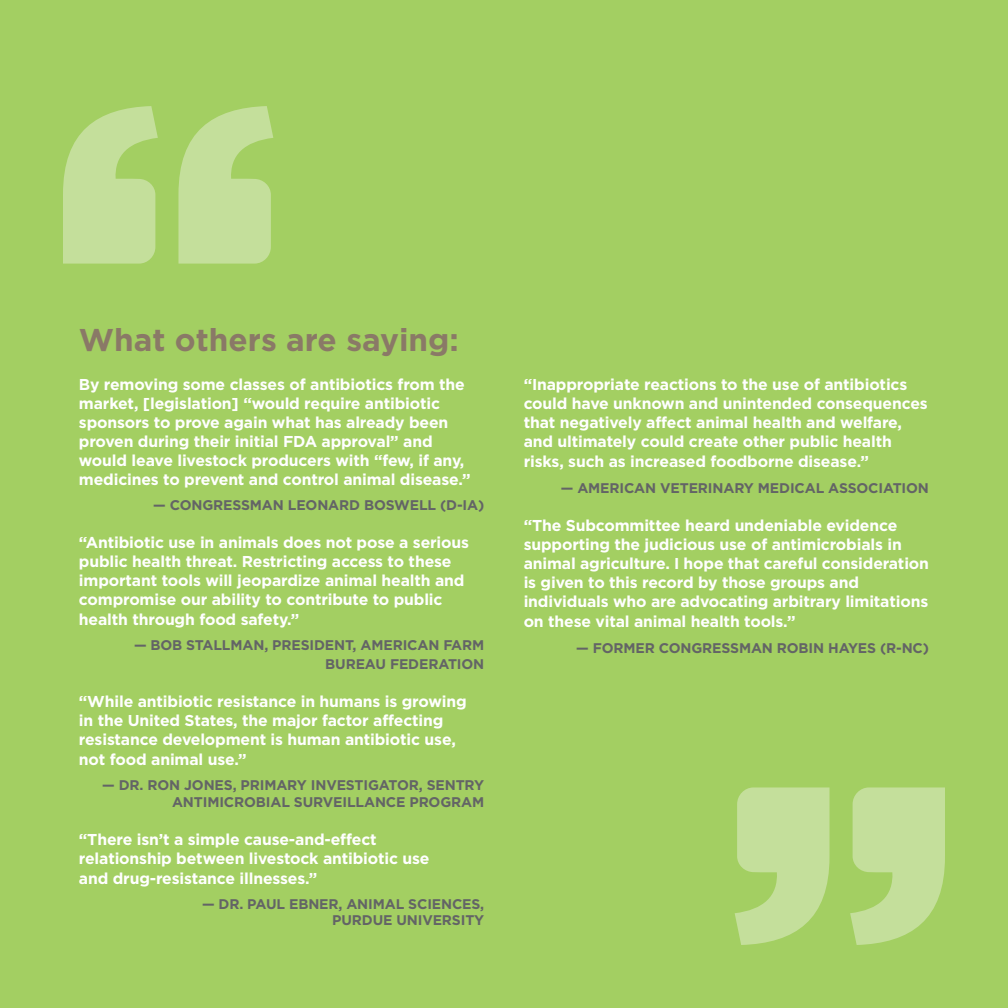
<style>
.page{position:relative;width:1008px;height:1008px;background:#a3cf62}
.page>*{position:absolute;margin:0;border:0;box-sizing:border-box;transform-origin:0 0}
.t1{font:700 31.5px "Gotham";color:#8a7967}
.t2{font:700 15.75px/19.2px "Gotham";letter-spacing:-.01em;color:#fff}
.t3{font:700 14px "Gotham";letter-spacing:-.01em;color:#636466}
</style>
<div class="page">
<svg style="left:178px;top:106px;width:95px;height:158px"></svg>
<svg style="left:63px;top:106px;width:95px;height:158px"></svg>
<svg style="left:735px;top:787px;width:95px;height:158px"></svg>
<svg style="left:850px;top:787px;width:95px;height:158px"></svg>
<h1 class="t1" style="left:79px;top:321px;width:381px">What others are saying:</h1>
<p class="t2" style="left:79px;top:374px;width:393px">By removing some classes of antibiotics from the market, [legislation] “would require antibiotic sponsors to prove again what has already been proven during their initial FDA approval” and would leave livestock producers with “few, if any, medicines to prevent and control animal disease.”</p>
<p class="t3" style="left:153px;top:497px;width:49px">— CongressmanLe</p>
<p class="t3" style="left:306px;top:497px;width:22px">onard</p>
<p class="t3" style="left:364px;top:497px;width:122px">Boswell (D-IA)</p>
<p class="t2" style="left:79px;top:532px;width:392px">“Antibiotic use in animals does not pose a serious public health threat. Restricting access to these important tools will jeopardize animal health and compromise our ability to contribute to public health through food safety.”</p>
<p class="t3" style="left:134px;top:637px;width:109px">— Bob Stallman</p>
<p class="t3" style="left:264px;top:637px;width:27px">, Pres</p>
<p class="t3" style="left:310px;top:637px;width:16px">ident</p>
<p class="t3" style="left:353px;top:637px;width:30px">, Amer</p>
<p class="t3" style="left:403px;top:637px;width:14px">ican</p>
<p class="t3" style="left:443px;top:637px;width:18px">Farm</p>
<p class="t3" style="left:325px;top:656px;width:20px">Bureau</p>
<p class="t3" style="left:390px;top:656px;width:20px">Federat</p>
<p class="t3" style="left:457px;top:656px;width:27px">ion</p>
<p class="t2" style="left:79px;top:691px;width:389px">“While antibiotic resistance in humans is growing in the United States, the major factor affecting resistance development is human antibiotic use, not food animal use.”</p>
<p class="t3" style="left:102px;top:777px;width:174px">— DR. RON JONES, primar</p>
<p class="t3" style="left:297px;top:777px;width:29px">y invest</p>
<p class="t3" style="left:364px;top:777px;width:16px">igat</p>
<p class="t3" style="left:397px;top:777px;width:36px">or, sentr</p>
<p class="t3" style="left:474px;top:777px;width:12px">y</p>
<p class="t3" style="left:172px;top:794px;width:12px">ant</p>
<p class="t3" style="left:203px;top:794px;width:97px">imicrobial surve</p>
<p class="t3" style="left:343px;top:794px;width:32px">illancepr</p>
<p class="t3" style="left:429px;top:794px;width:24px">ogram</p>
<p class="t2" style="left:79px;top:829px;width:352px">“There isn’t a simple cause-and-effect relationship between livestock antibiotic use and drug-resistance illnesses.”</p>
<p class="t3" style="left:202px;top:896px;width:107px">—Dr.PaulEbner</p>
<p class="t3" style="left:338px;top:896px;width:104px">, Animal Sciences</p>
<p class="t3" style="left:480px;top:896px;width:6px">,</p>
<p class="t3" style="left:332px;top:912px;width:19px">Purdue</p>
<p class="t3" style="left:396px;top:912px;width:37px">Univers</p>
<p class="t3" style="left:461px;top:912px;width:25px">ity</p>
<p class="t2" style="left:524px;top:374px;width:406px">“Inappropriate reactions to the use of antibiotics could have unknown and unintended consequences that negatively affect animal health and welfare, and ultimately could create other public health risks, such as increased foodborne disease.”</p>
<p class="t3" style="left:561px;top:480px;width:39px">— Amer</p>
<p class="t3" style="left:620px;top:480px;width:14px">ican</p>
<p class="t3" style="left:660px;top:480px;width:21px">Veter</p>
<p class="t3" style="left:708px;top:480px;width:16px">inar</p>
<p class="t3" style="left:744px;top:480px;width:184px">y Medical Association</p>
<p class="t2" style="left:524px;top:516px;width:407px">“The Subcommittee heard undeniable evidence supporting the judicious use of antimicrobials in animal agriculture. I hope that careful consideration is given to this record by those groups and individuals who are advocating arbitrary limitations on these vital animal health tools.”</p>
<p class="t3" style="left:576px;top:640px;width:47px">— Former</p>
<p class="t3" style="left:659px;top:640px;width:32px">Congressman</p>
<p class="t3" style="left:777px;top:640px;width:154px">Robin Hayes (R-NC)</p>
</div>
